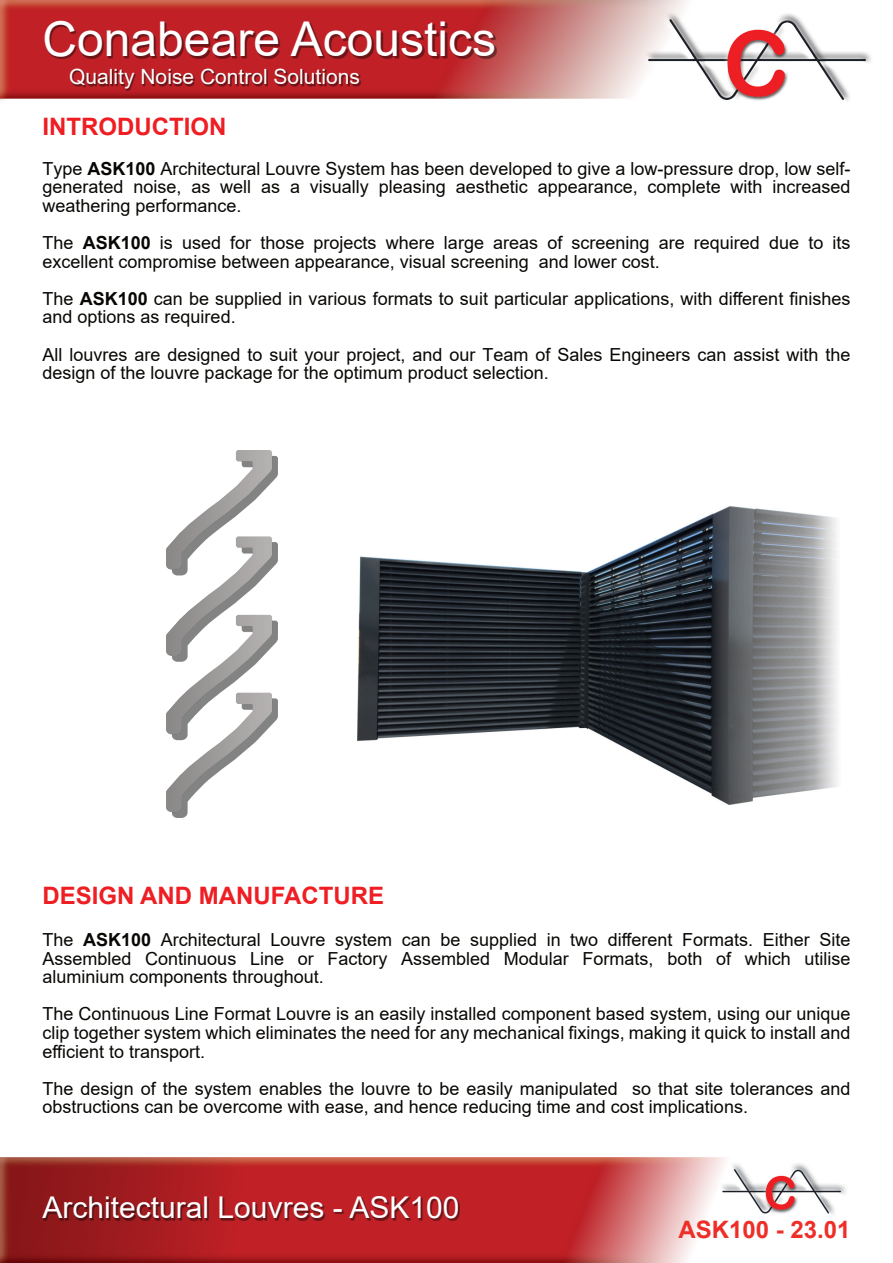
<style>
.page{position:relative;width:893px;height:1263px;background:#fff}
.page>*{position:absolute;margin:0;border:0;box-sizing:border-box;transform-origin:0 0}
.t1{font:48px "Arial";color:#fff}
.t2{font:30px "Arial";color:#fff}
.t3{font:700 24px "Arial";color:#ee1e23}
.t4{font:700 24px "Arial";color:#ee2e28}
.t5{font:21px "Arial";color:#fff}
.t6{font:18px/18.6px "Arial";color:#080704}
.s1{font-weight:700}
</style>
<div class="page">
<img style="left:0;top:0;width:687px;height:101px">
<img style="left:0;top:1157px;width:726px;height:106px">
<img style="left:44px;top:1197px;width:416px;height:23px">
<img style="left:357px;top:507px;width:480px;height:298px">
<img style="left:716px;top:1162px;width:130px;height:58px">
<img style="left:46px;top:22px;width:451px;height:37px">
<img style="left:71px;top:70px;width:290px;height:21px">
<img style="left:640px;top:12px;width:231px;height:89px">
<img style="left:166px;top:451px;width:111px;height:367px">
<h1 class="t1" style="left:43px;top:21px;width:455px">Conabeare Acoustics</h1>
<p class="t5" style="left:69px;top:69px;width:292px">Quality Noise Control Solutions</p>
<h3 class="t3" style="left:43px;top:118px;width:185px">INTRODUCTION</h3>
<p class="t6" style="left:43px;top:161px;width:809px;text-align:justify">Type <span class="s1">ASK100</span> Architectural Louvre System has been developed to give a low-pressure drop, low self&shy;generated noise, as well as a visually pleasing aesthetic appearance, complete with increased weathering performance.</p>
<p class="t6" style="left:43px;top:235px;width:809px">The <span class="s1">ASK100</span> is used for those projects where large areas of screening are required due to its excellent compromise between appearance, visual screening and lower cost.</p>
<p class="t6" style="left:43px;top:291px;width:809px">The <span class="s1">ASK100</span> can be supplied in various formats to suit particular applications, with different finishes and options as required.</p>
<p class="t6" style="left:43px;top:347px;width:809px">All louvres are designed to suit your project, and our Team of Sales Engineers can assist with the design of the louvre package for the optimum product selection.</p>
<h3 class="t3" style="left:43px;top:887px;width:343px">DESIGN AND MANUFACTURE</h3>
<p class="t6" style="left:43px;top:932px;width:809px;text-align:justify">The <span class="s1">ASK100</span> Architectural Louvre system can be supplied in two different Formats. Either Site Assembled Continuous Line or Factory Assembled Modular Formats, both of which utilise aluminium components throughout.</p>
<p class="t6" style="left:43px;top:1006px;width:809px;text-align:justify">The Continuous Line Format Louvre is an easily installed component based system, using our unique clip together system which eliminates the need for any mechanical fixings, making it quick to install and efficient to transport.</p>
<p class="t6" style="left:43px;top:1081px;width:809px">The design of the system enables the louvre to be easily manipulated so that site tolerances and obstructions can be overcome with ease, and hence reducing time and cost implications.</p>
<h2 class="t2" style="left:43px;top:1196px;width:418px">Architectural Louvres - ASK100</h2>
<h3 class="t4" style="left:678px;top:1220px;width:174px">ASK100 - 23.01</h3>
</div>
